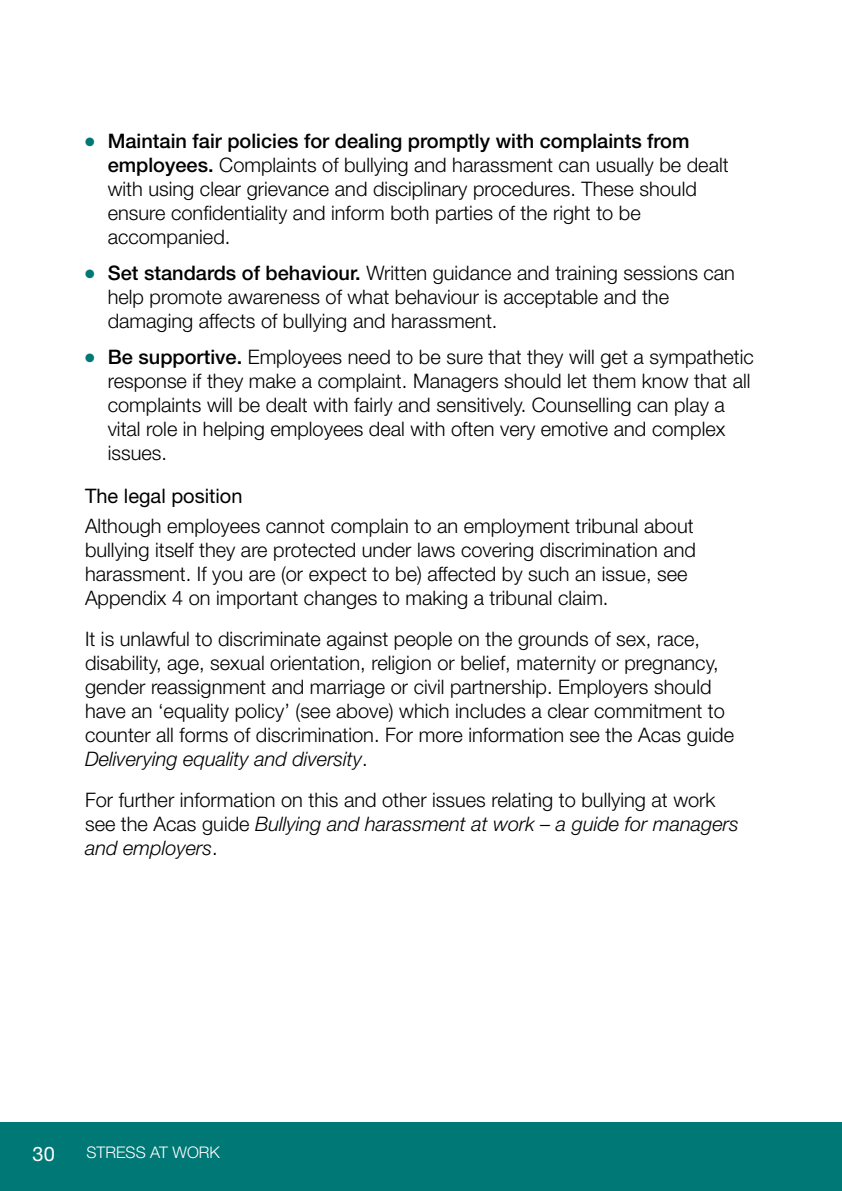
<style>
.page{position:relative;width:842px;height:1191px;background:#fff}
.page>*{position:absolute;margin:0;border:0;box-sizing:border-box;transform-origin:0 0}
._04_-_Main_Text{font:300 20px/24px "Helvetica Neue LT Std";color:#000}
._03_-_B-Heading_no_N{font:20px "Helvetica Neue LT Std";color:#000}
.t1{font:20px "Helvetica Neue LT Std";color:#fff}
.t2{font:300 16px "Helvetica Neue LT Std";color:#fff}
.s1{color:#007875}
.s2{font-weight:500}
.s3{font-style:italic}
</style>
<div class="page">
<div style="left:0;top:1123px;width:842px;height:68px;background:#007875"></div>
<p class="_04_-_Main_Text" style="left:108px;top:128px;width:622px;text-indent:-23px"><span class="s1">●</span> <span class="s2">Maintain fair policies for dealing promptly with complaints from employees.</span> Complaints of bullying and harassment can usually be dealt with using clear grievance and disciplinary procedures. These should ensure confidentiality and inform both parties of the right to be accompanied.</p>
<p class="_04_-_Main_Text" style="left:108px;top:260px;width:629px;text-indent:-23px"><span class="s1">●</span> <span class="s2">Set standards of behaviour.</span> Written guidance and training sessions can help promote awareness of what behaviour is acceptable and the damaging affects of bullying and harassment.</p>
<p class="_04_-_Main_Text" style="left:108px;top:344px;width:648px;text-indent:-23px"><span class="s1">●</span> <span class="s2">Be supportive.</span> Employees need to be sure that they will get a sympathetic response if they make a complaint. Managers should let them know that all complaints will be dealt with fairly and sensitively. Counselling can play a vital role in helping employees deal with often very emotive and complex issues.</p>
<p class="_03_-_B-Heading_no_N" style="left:85px;top:484px;width:159px">The legal position</p>
<p class="_04_-_Main_Text" style="left:85px;top:513px;width:612px">Although employees cannot complain to an employment tribunal about bullying itself they are protected under laws covering discrimination and harassment. If you are (or expect to be) affected by such an issue, see Appendix 4 on important changes to making a tribunal claim.</p>
<p class="_04_-_Main_Text" style="left:85px;top:626px;width:651px">It is unlawful to discriminate against people on the grounds of sex, race, disability, age, sexual orientation, religion or belief, maternity or pregnancy, gender reassignment and marriage or civil partnership. Employers should have an ‘equality policy’ (see above) which includes a clear commitment to counter all forms of discrimination. For more information see the Acas guide <span class="s3">Deliverying equality and diversity</span>.</p>
<p class="_04_-_Main_Text" style="left:85px;top:787px;width:655px">For further information on this and other issues relating to bullying at work see the Acas guide <span class="s3">Bullying and harassment at work – a guide for managers and employers</span>.</p>
<p class="t1" style="left:33px;top:1142px;width:24px">30</p>
<p class="t2" style="left:86px;top:1143px;width:135px">STRESS AT WORK</p>
</div>
